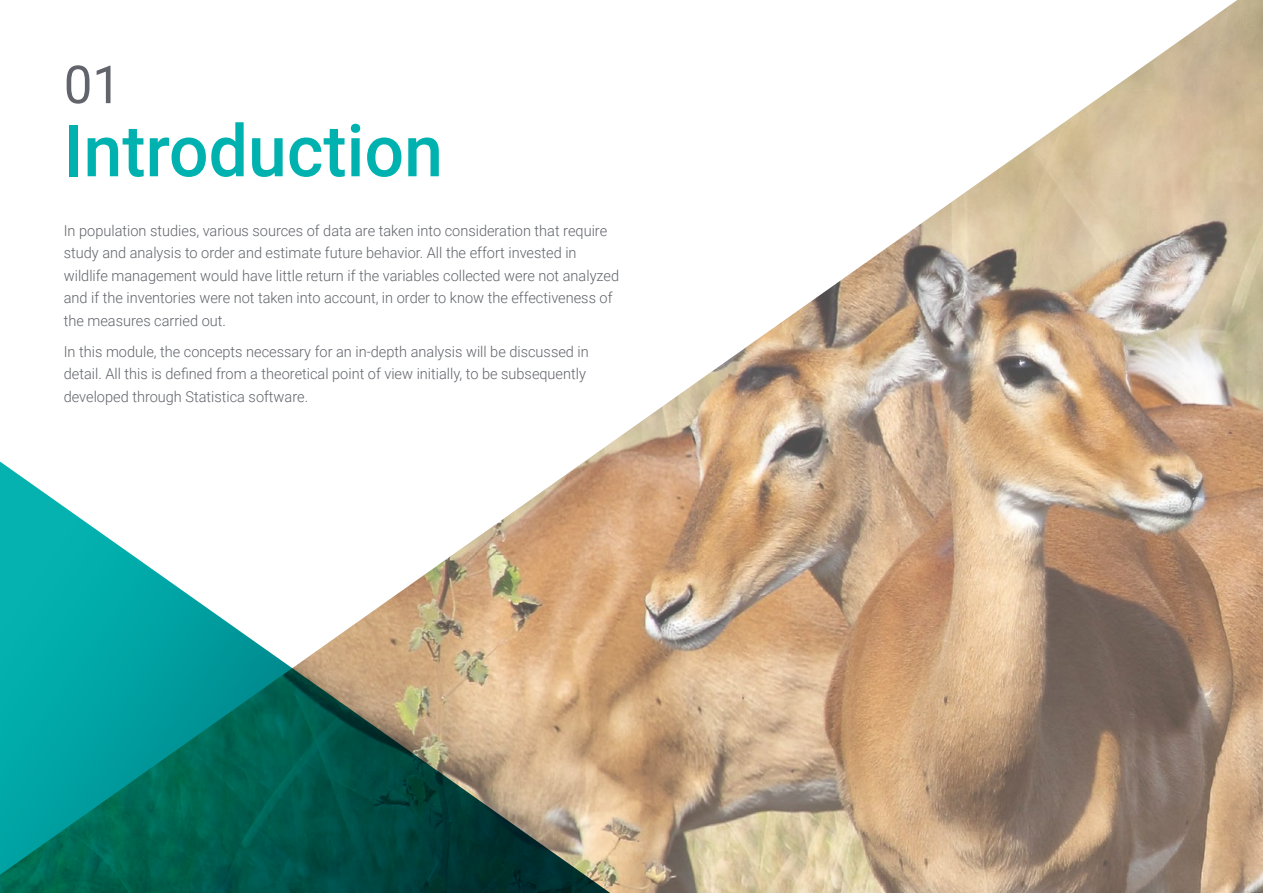
<style>
.page{position:relative;width:1263px;height:893px;background:#fff}
.page>*{position:absolute;margin:0;border:0;box-sizing:border-box;transform-origin:0 0}
.t1{font:500 72px "Roboto";color:#00b2af}
.t2{font:52.5px "Roboto";color:#61646a}
.t3{font:300 15px/22.5px "Roboto";color:#61646a}
</style>
<div class="page">
<img style="left:607px;top:0;width:656px;height:893px">
<svg style="left:0;top:446px;width:640px;height:447px"></svg>
<h2 class="t2" style="left:64px;top:48px;width:59px">01</h2>
<h1 class="t1" style="left:64px;top:100px;width:381px">Introduction</h1>
<p class="t3" style="left:64px;top:218px;width:557px">In population studies, various sources of data are taken into consideration that require study and analysis to order and estimate future behavior. All the effort invested in wildlife management would have little return if the variables collected were not analyzed and if the inventories were not taken into account, in order to know the effectiveness of the measures carried out.</p>
<p class="t3" style="left:64px;top:339px;width:526px">In this module, the concepts necessary for an in-depth analysis will be discussed in detail. All this is defined from a theoretical point of view initially, to be subsequently developed through Statistica software.</p>
</div>
